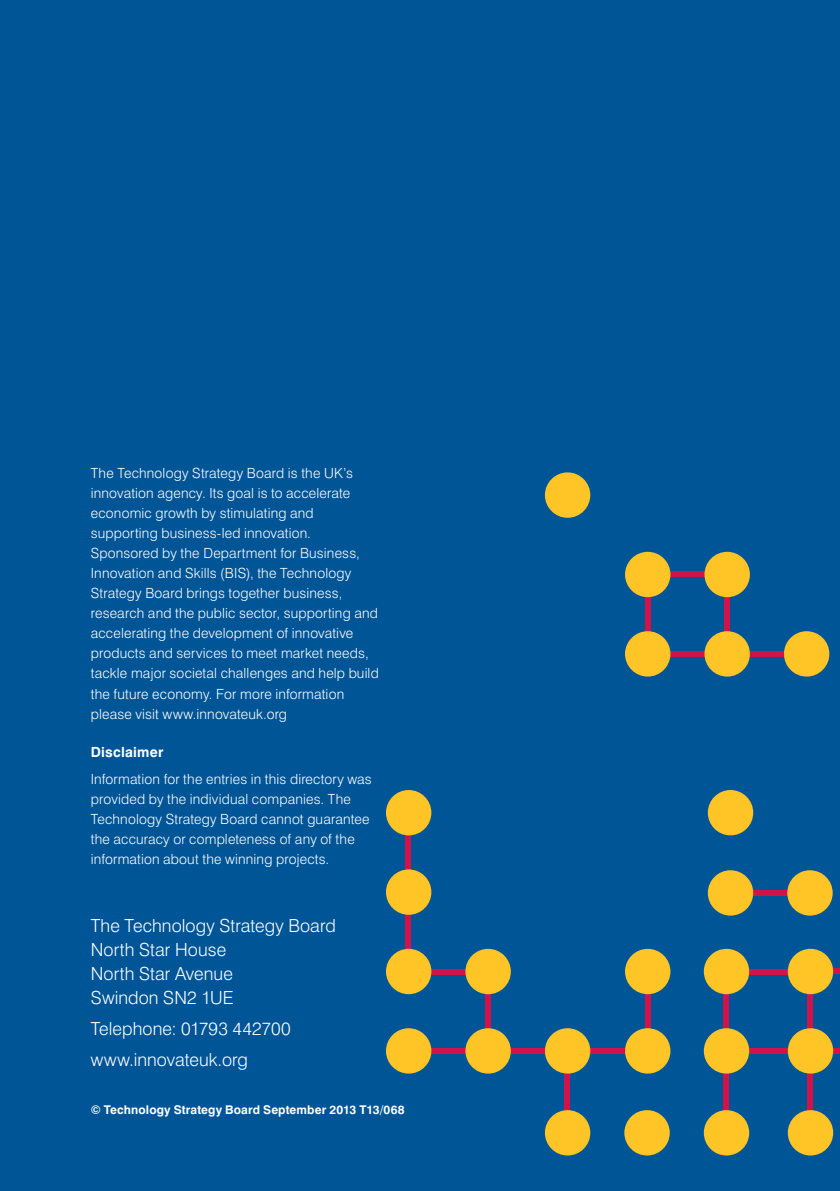
<style>
.page{position:relative;width:840px;height:1191px;background:#fff}
.page>*{position:absolute;margin:0;border:0;box-sizing:border-box;transform-origin:0 0}
.t1{font:300 18px/24px "Swiss 721 BT";letter-spacing:.005em;color:#fff}
.t2{font:300 14px/20px "Swiss 721 BT";letter-spacing:.01em;color:#fff}
.t3{font:700 14px "Swiss 721 BT";letter-spacing:.015em;color:#fff}
.t4{font:700 12px "Swiss 721 BT";letter-spacing:.01em;color:#fff}
</style>
<div class="page">
<div style="left:0;top:0;width:839px;height:1191px;background:#005596"></div>
<div style="left:485px;top:985px;width:5px;height:51px;background:#d11349"></div>
<div style="left:740px;top:1048px;width:51px;height:5px;background:#d11349"></div>
<div style="left:502px;top:1048px;width:51px;height:5px;background:#d11349"></div>
<div style="left:580px;top:1048px;width:51px;height:5px;background:#d11349"></div>
<div style="left:422px;top:1048px;width:51px;height:5px;background:#d11349"></div>
<div style="left:740px;top:968px;width:51px;height:6px;background:#d11349"></div>
<div style="left:422px;top:968px;width:51px;height:6px;background:#d11349"></div>
<div style="left:723px;top:985px;width:5px;height:51px;background:#d11349"></div>
<div style="left:644px;top:985px;width:6px;height:51px;background:#d11349"></div>
<div style="left:723px;top:1065px;width:5px;height:51px;background:#d11349"></div>
<div style="left:564px;top:1065px;width:6px;height:51px;background:#d11349"></div>
<div style="left:405px;top:906px;width:6px;height:51px;background:#d11349"></div>
<div style="left:405px;top:827px;width:6px;height:51px;background:#d11349"></div>
<svg style="left:832px;top:1048px;width:7px;height:5px"></svg>
<svg style="left:832px;top:968px;width:7px;height:6px"></svg>
<div style="left:807px;top:985px;width:5px;height:51px;background:#d11349"></div>
<div style="left:807px;top:1065px;width:5px;height:51px;background:#d11349"></div>
<div style="left:744px;top:890px;width:51px;height:5px;background:#d11349"></div>
<div style="left:661px;top:651px;width:51px;height:5px;background:#d11349"></div>
<div style="left:741px;top:651px;width:51px;height:5px;background:#d11349"></div>
<div style="left:661px;top:571px;width:51px;height:6px;background:#d11349"></div>
<div style="left:644px;top:588px;width:6px;height:51px;background:#d11349"></div>
<div style="left:724px;top:588px;width:5px;height:51px;background:#d11349"></div>
<div style="left:707px;top:790px;width:45px;height:45px;background:#ffc425;border-radius:50%"></div>
<div style="left:786px;top:870px;width:46px;height:45px;background:#ffc425;border-radius:50%"></div>
<div style="left:707px;top:870px;width:45px;height:45px;background:#ffc425;border-radius:50%"></div>
<div style="left:703px;top:1028px;width:45px;height:45px;background:#ffc425;border-radius:50%"></div>
<div style="left:703px;top:948px;width:45px;height:46px;background:#ffc425;border-radius:50%"></div>
<div style="left:624px;top:948px;width:46px;height:46px;background:#ffc425;border-radius:50%"></div>
<div style="left:544px;top:1028px;width:46px;height:45px;background:#ffc425;border-radius:50%"></div>
<div style="left:624px;top:1028px;width:46px;height:45px;background:#ffc425;border-radius:50%"></div>
<div style="left:465px;top:1028px;width:45px;height:45px;background:#ffc425;border-radius:50%"></div>
<div style="left:386px;top:1028px;width:45px;height:45px;background:#ffc425;border-radius:50%"></div>
<div style="left:465px;top:948px;width:45px;height:46px;background:#ffc425;border-radius:50%"></div>
<div style="left:386px;top:948px;width:45px;height:46px;background:#ffc425;border-radius:50%"></div>
<div style="left:386px;top:790px;width:45px;height:45px;background:#ffc425;border-radius:50%"></div>
<div style="left:386px;top:869px;width:45px;height:45px;background:#ffc425;border-radius:50%"></div>
<div style="left:703px;top:1110px;width:45px;height:45px;background:#ffc425;border-radius:50%"></div>
<div style="left:624px;top:1110px;width:45px;height:45px;background:#ffc425;border-radius:50%"></div>
<div style="left:544px;top:1110px;width:46px;height:45px;background:#ffc425;border-radius:50%"></div>
<div style="left:787px;top:1028px;width:45px;height:45px;background:#ffc425;border-radius:50%"></div>
<div style="left:787px;top:948px;width:45px;height:46px;background:#ffc425;border-radius:50%"></div>
<div style="left:787px;top:1110px;width:45px;height:45px;background:#ffc425;border-radius:50%"></div>
<div style="left:624px;top:631px;width:46px;height:45px;background:#ffc425;border-radius:50%"></div>
<div style="left:624px;top:552px;width:46px;height:45px;background:#ffc425;border-radius:50%"></div>
<div style="left:704px;top:631px;width:45px;height:45px;background:#ffc425;border-radius:50%"></div>
<div style="left:704px;top:552px;width:45px;height:45px;background:#ffc425;border-radius:50%"></div>
<div style="left:783px;top:631px;width:45px;height:45px;background:#ffc425;border-radius:50%"></div>
<div style="left:544px;top:472px;width:46px;height:46px;background:#ffc425;border-radius:50%"></div>
<p class="t2" style="left:91px;top:463px;width:289px">The Technology Strategy Board is the UK’s innovation agency. Its goal is to accelerate economic growth by stimulating and supporting business-led innovation.<br>Sponsored by the Department for Business, Innovation and Skills (BIS), the Technology Strategy Board brings together business, research and the public sector, supporting and accelerating the development of innovative products and services to meet market needs, tackle major societal challenges and help build the future economy. For more information please visit www.innovateuk.org</p>
<p class="t3" style="left:91px;top:744px;width:74px">Disclaimer</p>
<p class="t2" style="left:91px;top:769px;width:282px">Information for the entries in this directory was provided by the individual companies. The Technology Strategy Board cannot guarantee the accuracy or completeness of any of the information about the winning projects.</p>
<p class="t1" style="left:91px;top:913px;width:246px">The Technology Strategy Board<br>North Star House<br>North Star Avenue<br>Swindon SN2 1UE</p>
<p class="t1" style="left:91px;top:1012px;width:201px;line-height:31px">Telephone: 01793 442700 www.innovateuk.org</p>
<p class="t4" style="left:91px;top:1102px;width:315px">© Technology Strategy Board September 2013 T13/068</p>
</div>
